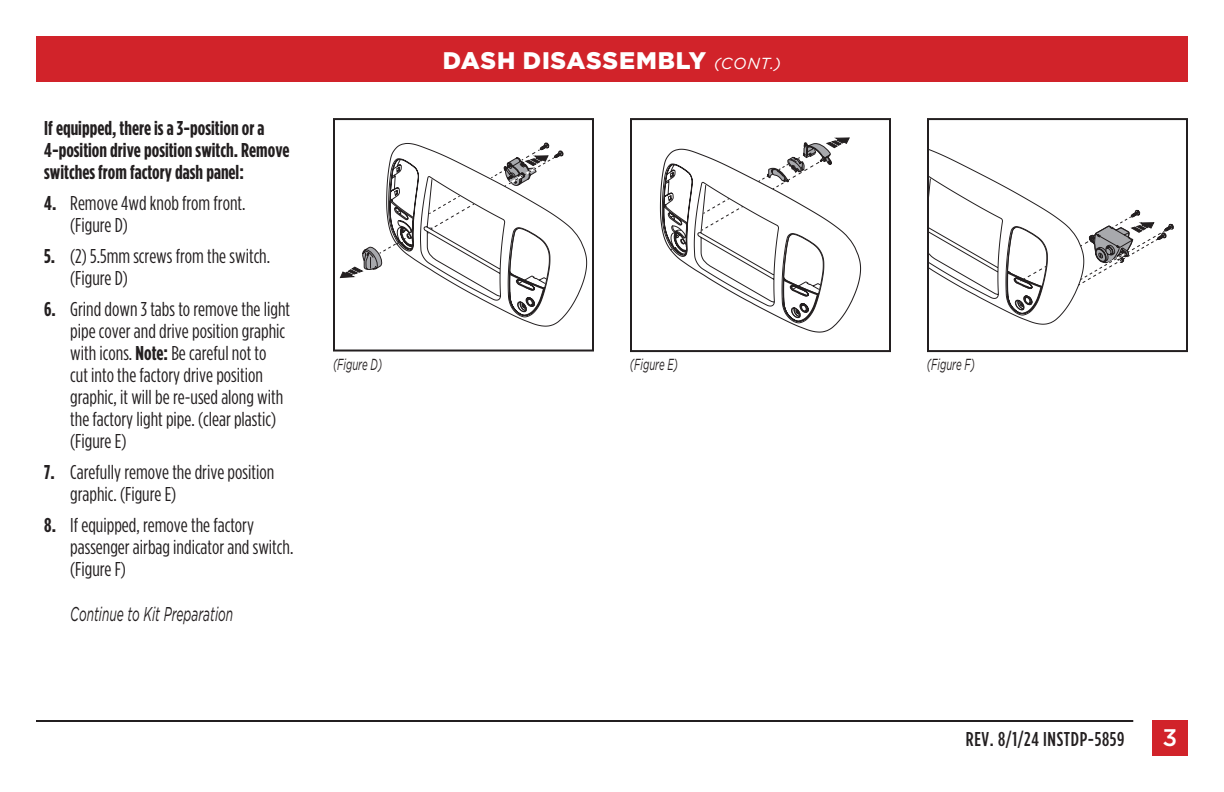
<style>
.page{position:relative;width:1224px;height:792px;background:#fff}
.page>*{position:absolute;margin:0;border:0;box-sizing:border-box;transform-origin:0 0}
.t1{font:900 24px "Gotham";letter-spacing:.03em;color:#fff}
.t2{font:500 24px "Gotham";color:#fff}
.t3{font:20px/22px "Gotham Condensed";color:#231f20}
.t4{font:700 20px/22px "Gotham Condensed";color:#231f20}
.t5{font:italic 20px "Gotham";color:#231f20;scale:.6 1}
.t6{font:500 20px "Gotham Condensed";letter-spacing:.03em;color:#231f20}
.t7{font:italic 16px "Gotham";color:#231f20;scale:.6 1}
.s1{font-weight:700}
.s2{font-weight:400;font-style:italic;font-size:16px}
</style>
<div class="page">
<div style="left:36px;top:36px;width:1152px;height:45px;background:#d1232a"></div>
<hr style="left:36px;top:720px;width:1097px;height:2px;background:#231f20">
<div style="left:1152px;top:720px;width:36px;height:36px;background:#d1232a"></div>
<svg style="left:340px;top:143px;width:247px;height:184px"></svg>
<div style="left:333px;top:118px;width:261px;height:234px;border:2px solid #231f20"></div>
<svg style="left:660px;top:138px;width:201px;height:195px"></svg>
<div style="left:630px;top:118px;width:261px;height:234px;border:2px solid #231f20"></div>
<svg style="left:930px;top:149px;width:244px;height:176px"></svg>
<div style="left:927px;top:118px;width:261px;height:234px;border:2px solid #231f20"></div>
<p class="t4" style="left:44px;top:116px;width:247px">If equipped, there is a 3-position or a<br>4-position drive position switch. Remove switches from factory dash panel:</p>
<p class="t3" style="left:70px;top:192px;width:177px;text-indent:-26px"><span class="s1">4.</span> Remove 4wd knob from front. (Figure D)</p>
<p class="t3" style="left:70px;top:245px;width:201px;text-indent:-26px"><span class="s1">5.</span> (2) 5.5mm screws from the switch. (Figure D)</p>
<p class="t3" style="left:70px;top:298px;width:221px;text-indent:-26px"><span class="s1">6.</span> Grind down 3 tabs to remove the light pipe cover and drive position graphic with icons. <span class="s1">Note:</span> Be careful not to<br>cut into the factory drive position graphic, it will be re-used along with the factory light pipe. (clear plastic) (Figure E)</p>
<p class="t3" style="left:70px;top:461px;width:205px;text-indent:-26px"><span class="s1">7.</span> Carefully remove the drive position graphic. (Figure E)</p>
<p class="t3" style="left:70px;top:514px;width:225px;text-indent:-26px"><span class="s1">8.</span> If equipped, remove the factory passenger airbag indicator and switch. (Figure F)</p>
<p class="t5" style="left:70px;top:603px;width:273px">Continue to Kit Preparation</p>
<p class="t1" style="left:443px;top:47px;width:340px">DASH DISASSEMBLY <span class="s2">(CONT.)</span></p>
<p class="t7" style="left:333px;top:355px;width:84px">(Figure D)</p>
<p class="t7" style="left:630px;top:356px;width:82px">(Figure E)</p>
<p class="t7" style="left:927px;top:356px;width:82px">(Figure F)</p>
<p class="t6" style="left:966px;top:728px;width:160px">REV. 8/1/24 INSTDP-5859</p>
<p class="t2" style="left:1163px;top:724px;width:16px">3</p>
</div>
